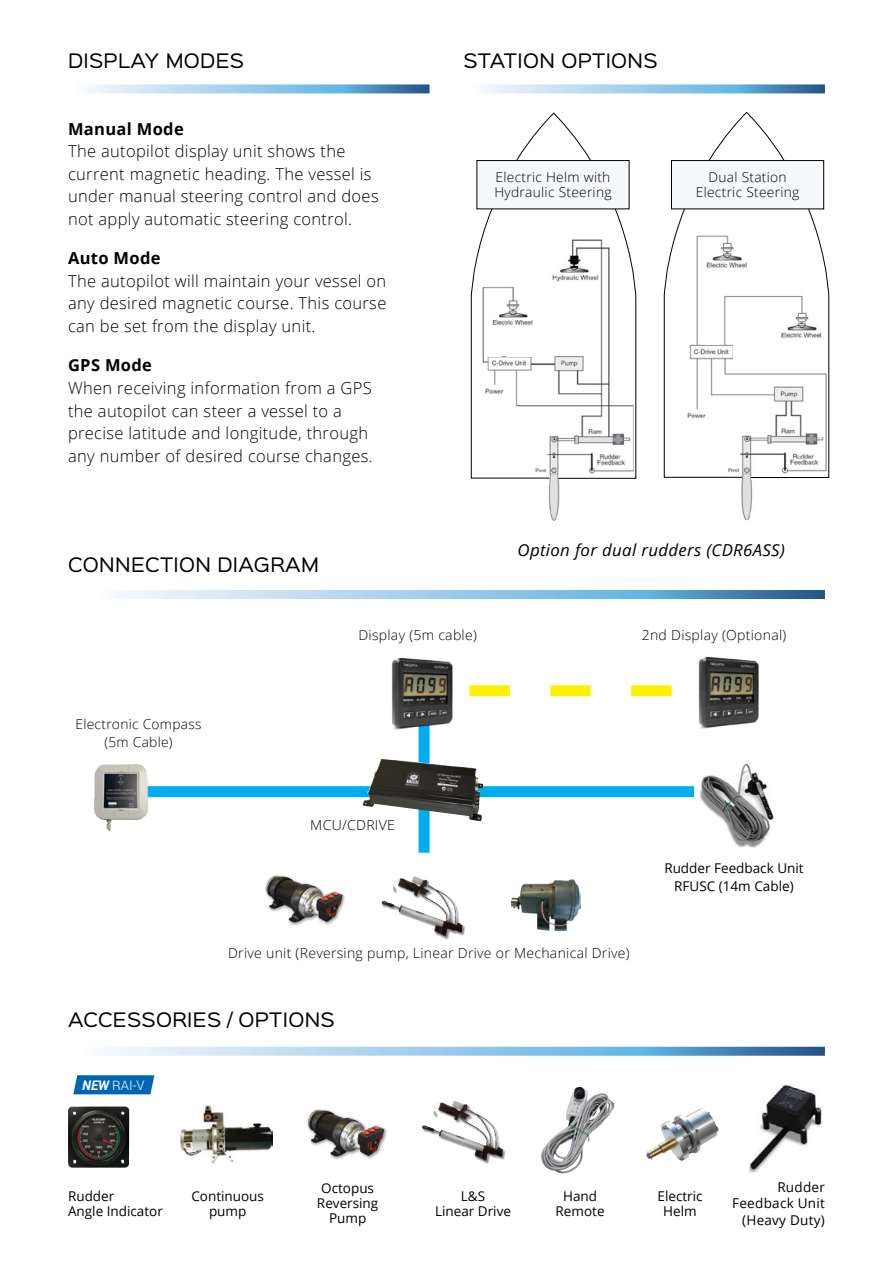
<style>
.page{position:relative;width:893px;height:1263px;background:#fff}
.page>*{position:absolute;margin:0;border:0;box-sizing:border-box;transform-origin:0 0}
.t1{font:18px "Sinkin Sans 400";letter-spacing:.02em;color:#000}
.t2{font:300 16.5px/22.5px "Open Sans";letter-spacing:.02em;color:#000}
.t3{font:italic 16.5px "Open Sans";letter-spacing:.02em;color:#000}
.t4{font:700 16.5px "Open Sans";letter-spacing:.02em;color:#000}
.t5{font:300 13.8px "Open Sans";letter-spacing:.02em;color:#000}
.t6{font:13.5px/15px "Open Sans";color:#000;text-align:center}
.t7{font:300 13.5px/15px "Open Sans";letter-spacing:.02em;color:#000;text-align:center}
.t8{font:13.5px/16.5px "Open Sans";letter-spacing:.02em;color:#000;text-align:right}
.t9{font:300 13.2px "Roboto";color:#fff}
.s1{font-weight:700;font-style:italic}
</style>
<div class="page">
<svg style="left:469px;top:685px;width:203px;height:11px"></svg>
<svg style="left:88px;top:84px;width:342px;height:9px;background:#95c2e0"></svg>
<svg style="left:484px;top:84px;width:341px;height:9px;background:#95c2e0"></svg>
<svg style="left:124px;top:590px;width:701px;height:9px;background:#90bfdf"></svg>
<svg style="left:110px;top:1047px;width:715px;height:9px;background:#93c0e0"></svg>
<div style="left:419px;top:719px;width:11px;height:134px;background:#00aeef"></div>
<div style="left:135px;top:786px;width:568px;height:11px;background:#00aeef"></div>
<img style="left:695px;top:764px;width:79px;height:84px">
<div style="left:306px;top:1108px;width:82px;height:52px;background:#000;opacity:.45"></div>
<img style="left:308px;top:1110px;width:76px;height:46px">
<div style="left:264px;top:874px;width:83px;height:52px;background:#000;opacity:.45"></div>
<img style="left:266px;top:876px;width:77px;height:46px">
<img style="left:422px;top:1100px;width:84px;height:64px">
<img style="left:381px;top:876px;width:85px;height:64px">
<img style="left:181px;top:1105px;width:91px;height:58px">
<img style="left:363px;top:758px;width:120px;height:63px">
<img style="left:741px;top:478px;width:12px;height:42px">
<hr style="left:751px;top:476px;width:78px;height:3px;background:#fff">
<hr style="left:664px;top:476px;width:78px;height:3px;background:#fff">
<img style="left:548px;top:479px;width:12px;height:42px">
<div style="left:540px;top:475px;width:9px;height:5px;background:#fff"></div>
<svg style="left:470px;top:112px;width:167px;height:367px"></svg>
<svg style="left:663px;top:111px;width:166px;height:367px"></svg>
<div style="left:477px;top:161px;width:152px;height:48px;background:#f7f8fc"></div>
<div style="left:476px;top:160px;width:153px;height:49px;border:1px solid #000"></div>
<div style="left:671px;top:161px;width:153px;height:48px;background:#f7f8fc"></div>
<div style="left:671px;top:160px;width:153px;height:49px;border:1px solid #000"></div>
<img style="left:512px;top:879px;width:68px;height:52px">
<img style="left:392px;top:657px;width:61px;height:79px">
<img style="left:698px;top:656px;width:61px;height:73px">
<img style="left:94px;top:764px;width:57px;height:69px">
<svg style="left:73px;top:1075px;width:81px;height:19px;background:#0f6fb7"></svg>
<img style="left:68px;top:1106px;width:61px;height:62px">
<img style="left:646px;top:1108px;width:73px;height:53px">
<img style="left:749px;top:1085px;width:73px;height:88px">
<img style="left:541px;top:1087px;width:74px;height:86px">
<p class="t1" style="left:68px;top:45px;width:178px">DISPLAY MODES</p>
<p class="t1" style="left:463px;top:45px;width:196px">STATION OPTIONS</p>
<p class="t4" style="left:68px;top:117px;width:117px">Manual Mode</p>
<p class="t2" style="left:68px;top:140px;width:312px">The autopilot display unit shows the current magnetic heading. The vessel is under manual steering control and does not apply automatic steering control.</p>
<p class="t4" style="left:68px;top:247px;width:94px">Auto Mode</p>
<p class="t2" style="left:68px;top:269px;width:320px;text-align:justify">The autopilot will maintain your vessel on any desired magnetic course. This course can be set from the display unit.</p>
<p class="t4" style="left:68px;top:354px;width:85px">GPS Mode</p>
<p class="t2" style="left:68px;top:376px;width:306px">When receiving information from a GPS the autopilot can steer a vessel to a precise latitude and longitude, through any number of desired course changes.</p>
<p class="t1" style="left:68px;top:549px;width:252px">CONNECTION DIAGRAM</p>
<p class="t7" style="left:494px;top:170px;width:119px;text-align:left">Electric Helm with<br>Hydraulic Steering</p>
<p class="t7" style="left:696px;top:170px;width:105px">Dual Station<br>Electric Steering</p>
<p class="t3" style="left:518px;top:538px;width:269px">Option for dual rudders (CDR6ASS)</p>
<p class="t5" style="left:358px;top:626px;width:120px">Display (5m cable)</p>
<p class="t5" style="left:642px;top:626px;width:146px">2nd Display (Optional)</p>
<p class="t7" style="left:76px;top:715px;width:127px;line-height:18px">Electronic Compass (5m Cable)</p>
<p class="t5" style="left:310px;top:815px;width:86px">MCU/CDRIVE</p>
<p class="t5" style="left:228px;top:944px;width:403px">Drive unit (Reversing pump, Linear Drive or Mechanical Drive)</p>
<p class="t6" style="left:664px;top:858px;width:141px;line-height:18px">Rudder Feedback Unit<br>RFUSC (14m Cable)</p>
<p class="t1" style="left:68px;top:1005px;width:268px">ACCESSORIES / OPTIONS</p>
<p class="t9" style="left:82px;top:1076px;width:64px"><span class="s1">NEW</span> RAI-V</p>
<p class="t6" style="left:68px;top:1188px;width:96px;text-align:left">Rudder<br>Angle Indicator</p>
<p class="t6" style="left:191px;top:1188px;width:74px">Continuous pump</p>
<p class="t8" style="left:732px;top:1178px;width:94px">Rudder<br>Feedback Unit (Heavy Duty)</p>
<p class="t6" style="left:317px;top:1180px;width:63px">Octopus<br>Reversing<br>Pump</p>
<p class="t6" style="left:435px;top:1188px;width:77px">L&amp;S<br>Linear Drive</p>
<p class="t6" style="left:556px;top:1188px;width:50px">Hand<br>Remote</p>
<p class="t6" style="left:657px;top:1188px;width:47px">Electric<br>Helm</p>
</div>
